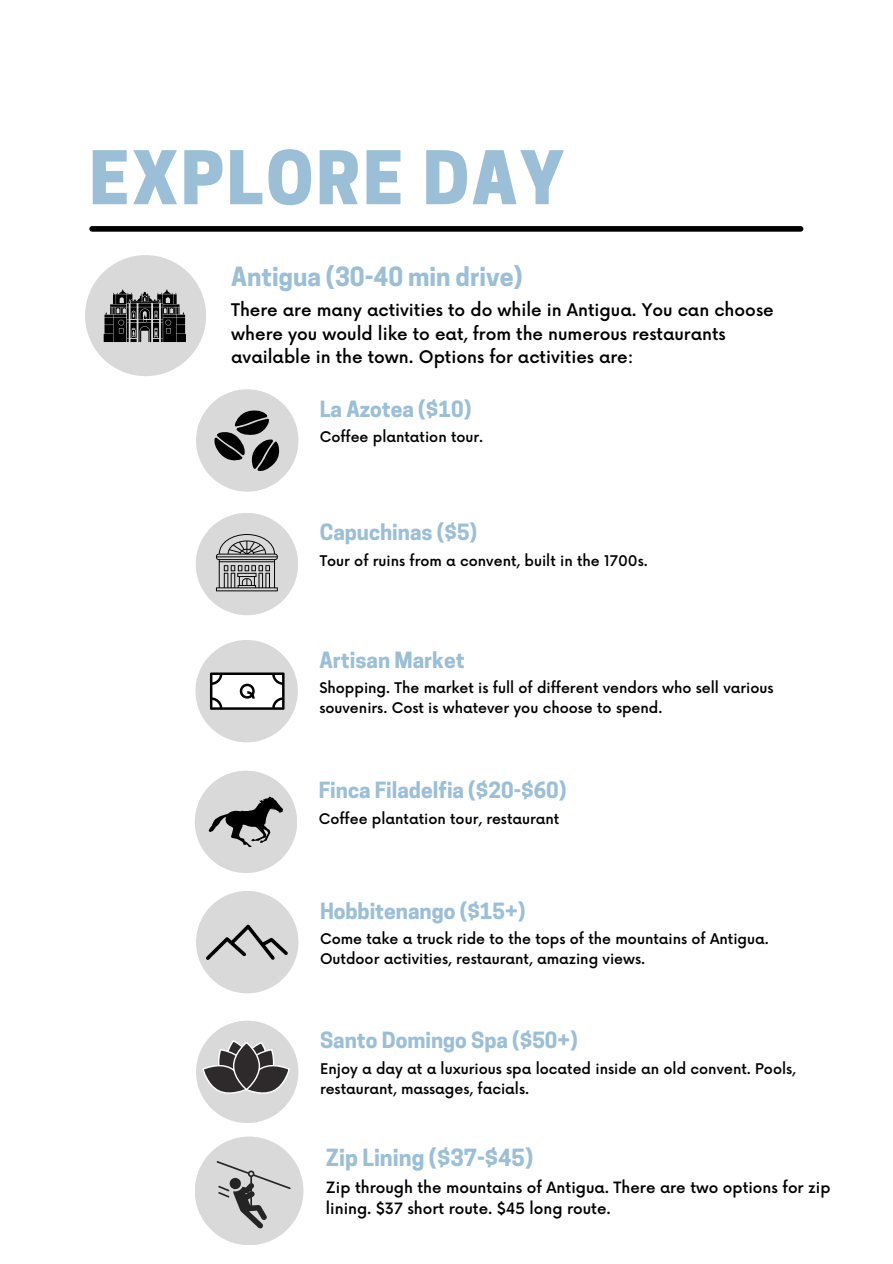
<style>
.page{position:relative;width:893px;height:1264px;background:#fff}
.page>*{position:absolute;margin:0;border:0;box-sizing:border-box;transform-origin:0 0}
.t1{font:800 69.3px "Cooper Hewitt";letter-spacing:.04em;color:#9abfd7}
.t2{font:700 24.75px "Cooper Hewitt";color:#9abfd7}
.t3{font:700 22.2px "Cooper Hewitt";color:#9abfd7}
.t4{font:700 21px "Cooper Hewitt";color:#9abfd7}
.t5{font:500 16.95px/23.5px "Now";color:#010101}
.t6{font:500 15.15px/21.1px "Now";color:#010101}
.t7{font:500 14.4px/20px "Now";color:#010101}
</style>
<div class="page">
<div style="left:92px;top:226px;width:708px;height:6px;background:#010101"></div>
<div style="left:196px;top:513px;width:102px;height:102px;background:#d9d9d9;border-radius:50%"></div>
<div style="left:196px;top:389px;width:102px;height:102px;background:#d9d9d9;border-radius:50%"></div>
<div style="left:85px;top:255px;width:121px;height:121px;background:#d9d9d9;border-radius:50%"></div>
<div style="left:195px;top:640px;width:103px;height:102px;background:#d9d9d9;border-radius:50%"></div>
<svg style="left:104px;top:289px;width:82px;height:53px"></svg>
<svg style="left:214px;top:410px;width:65px;height:61px"></svg>
<svg style="left:216px;top:534px;width:62px;height:57px"></svg>
<svg style="left:210px;top:672px;width:74px;height:37px;background:#bdbdbd"></svg>
<div style="left:195px;top:770px;width:102px;height:103px;background:#d9d9d9;border-radius:50%"></div>
<svg style="left:209px;top:796px;width:74px;height:51px"></svg>
<div style="left:196px;top:890px;width:102px;height:103px;background:#d9d9d9;border-radius:50%"></div>
<svg style="left:206px;top:924px;width:82px;height:35px"></svg>
<div style="left:196px;top:1020px;width:102px;height:103px;background:#d9d9d9;border-radius:50%"></div>
<svg style="left:202px;top:1040px;width:88px;height:54px"></svg>
<svg style="left:233px;top:1042px;width:26px;height:47px"></svg>
<div style="left:233px;top:1041px;width:27px;height:49px;border:1px solid #fff;border-radius:50%"></div>
<div style="left:195px;top:1136px;width:108px;height:109px;background:#d9d9d9;border-radius:50%"></div>
<svg style="left:216px;top:1161px;width:75px;height:67px"></svg>
<p class="t1" style="left:89px;top:152px;width:476px">EXPLORE DAY</p>
<p class="t2" style="left:231px;top:267px;width:293px">Antigua (30-40 min drive)</p>
<p class="t5" style="left:231px;top:299px;width:544px">There are many activities to do while in Antigua. You can choose where you would like to eat, from the numerous restaurants available in the town. Options for activities are:</p>
<p class="t4" style="left:320px;top:401px;width:153px">La Azotea ($10)</p>
<p class="t7" style="left:320px;top:428px;width:165px">Coffee plantation tour.</p>
<p class="t4" style="left:320px;top:524px;width:159px">Capuchinas ($5)</p>
<p class="t7" style="left:320px;top:551px;width:330px">Tour of ruins from a convent, built in the 1700s.</p>
<p class="t4" style="left:319px;top:652px;width:147px">Artisan Market</p>
<p class="t7" style="left:319px;top:678px;width:455px">Shopping. The market is full of different vendors who sell various souvenirs. Cost is whatever you choose to spend.</p>
<p class="t4" style="left:319px;top:782px;width:249px">Finca Filadelfia ($20-$60)</p>
<p class="t7" style="left:319px;top:809px;width:242px">Coffee plantation tour, restaurant</p>
<p class="t4" style="left:320px;top:902px;width:207px">Hobbitenango ($15+)</p>
<p class="t7" style="left:320px;top:929px;width:450px">Come take a truck ride to the tops of the mountains of Antigua.<br>Outdoor activities, restaurant, amazing views.</p>
<p class="t4" style="left:320px;top:1032px;width:259px">Santo Domingo Spa ($50+)</p>
<p class="t7" style="left:320px;top:1059px;width:477px">Enjoy a day at a luxurious spa located inside an old convent. Pools, restaurant, massages, facials.</p>
<p class="t3" style="left:326px;top:1149px;width:209px">Zip Lining ($37-$45)</p>
<p class="t6" style="left:326px;top:1177px;width:506px">Zip through the mountains of Antigua. There are two options for zip lining. $37 short route. $45 long route.</p>
</div>
